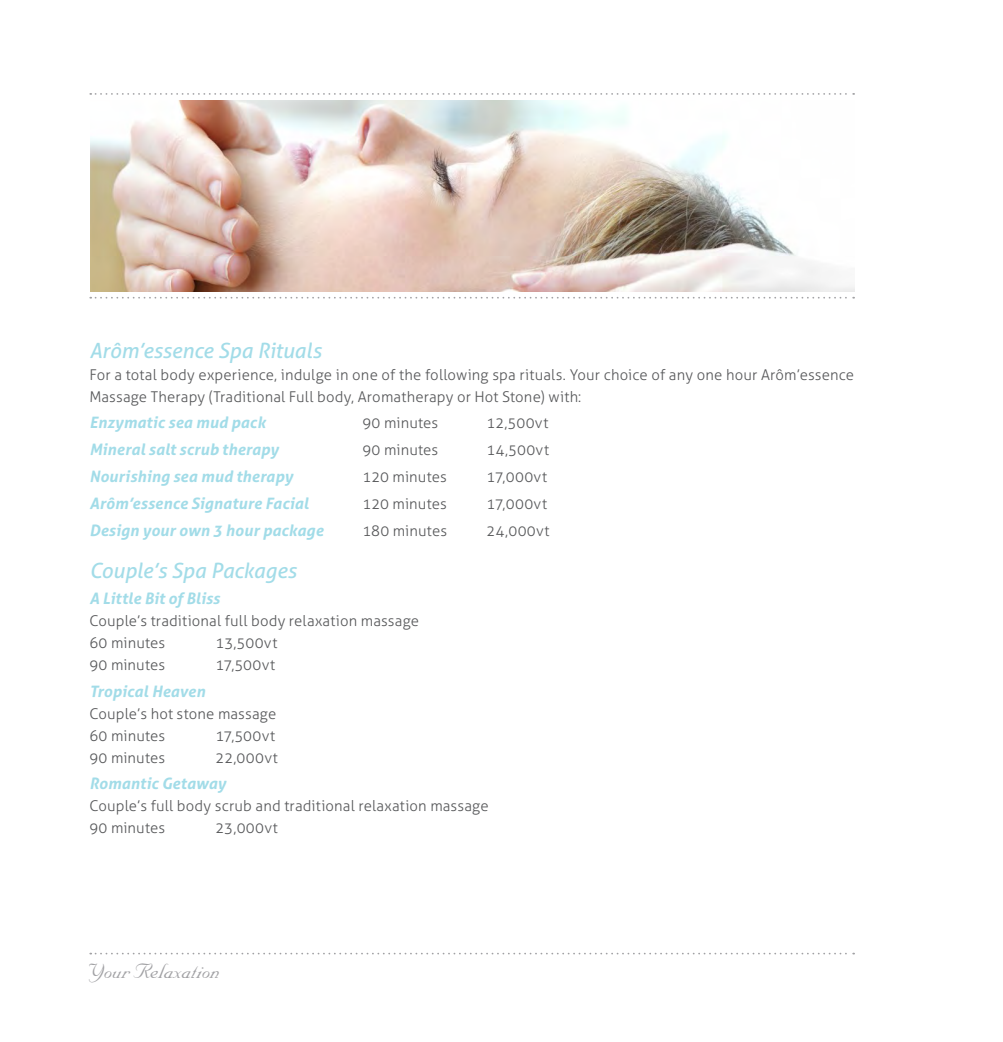
<style>
.page{position:relative;width:1003px;height:1042px;background:#fff}
.page>*{position:absolute;margin:0;border:0;box-sizing:border-box;transform-origin:0 0}
.t1{font:24.5px "Nuptial Script";color:#a1a1a4}
.t2{font:italic 21px "Aller";letter-spacing:-.005em;color:#a2dce8}
.t3{font:italic 700 15.75px "Aller";letter-spacing:.01em;color:#a2dce8}
.t4{font:300 14.88px/21.9px "Aller";letter-spacing:.01em;color:#58595b}
</style>
<div class="page">
<svg style="left:90px;top:297px;width:763px;height:2px"></svg>
<svg style="left:90px;top:93px;width:763px;height:2px"></svg>
<svg style="left:90px;top:952px;width:763px;height:2px"></svg>
<img style="left:90px;top:100px;width:763px;height:192px">
<h2 class="t2" style="left:89px;top:337px;width:234px">Arôm’essence Spa Rituals</h2>
<p class="t4" style="left:89px;top:363px;width:765px">For a total body experience, indulge in one of the following spa rituals. Your choice of any one hour Arôm’essence<br>Massage Therapy (Traditional Full body, Aromatherapy or Hot Stone) with:</p>
<p class="t3" style="left:89px;top:413px;width:177px">Enzymatic sea mud pack</p>
<p class="t4" style="left:362px;top:412px;width:77px">90 minutes</p>
<p class="t4" style="left:486px;top:412px;width:63px">12,500vt</p>
<p class="t3" style="left:89px;top:440px;width:191px">Mineral salt scrub therapy</p>
<p class="t4" style="left:362px;top:439px;width:77px">90 minutes</p>
<p class="t4" style="left:486px;top:439px;width:64px">14,500vt</p>
<p class="t3" style="left:89px;top:467px;width:205px">Nourishing sea mud therapy</p>
<p class="t4" style="left:362px;top:466px;width:86px">120 minutes</p>
<p class="t4" style="left:486px;top:466px;width:62px">17,000vt</p>
<p class="t3" style="left:89px;top:493px;width:221px">Arôm’essence Signature Facial</p>
<p class="t4" style="left:362px;top:493px;width:86px">120 minutes</p>
<p class="t4" style="left:486px;top:493px;width:62px">17,000vt</p>
<p class="t3" style="left:89px;top:520px;width:235px">Design your own 3 hour package</p>
<p class="t4" style="left:362px;top:520px;width:86px">180 minutes</p>
<p class="t4" style="left:486px;top:520px;width:65px">24,000vt</p>
<h2 class="t2" style="left:89px;top:557px;width:208px">Couple’s Spa Packages</h2>
<p class="t3" style="left:89px;top:589px;width:132px">A Little Bit of Bliss</p>
<p class="t4" style="left:89px;top:610px;width:331px">Couple’s traditional full body relaxation massage<br>60 minutes</p>
<p class="t4" style="left:215px;top:632px;width:63px">13,500vt</p>
<p class="t4" style="left:89px;top:654px;width:77px">90 minutes</p>
<p class="t4" style="left:215px;top:654px;width:61px">17,500vt</p>
<p class="t3" style="left:89px;top:681px;width:117px">Tropical Heaven</p>
<p class="t4" style="left:89px;top:702px;width:188px">Couple’s hot stone massage<br>60 minutes</p>
<p class="t4" style="left:215px;top:724px;width:61px">17,500vt</p>
<p class="t4" style="left:89px;top:746px;width:77px">90 minutes</p>
<p class="t4" style="left:215px;top:746px;width:64px">22,000vt</p>
<p class="t3" style="left:89px;top:774px;width:138px">Romantic Getaway</p>
<p class="t4" style="left:89px;top:795px;width:400px">Couple’s full body scrub and traditional relaxation massage<br>90 minutes</p>
<p class="t4" style="left:215px;top:817px;width:64px">23,000vt</p>
<h1 class="t1" style="left:89px;top:957px;width:132px">Your Relaxation</h1>
</div>
